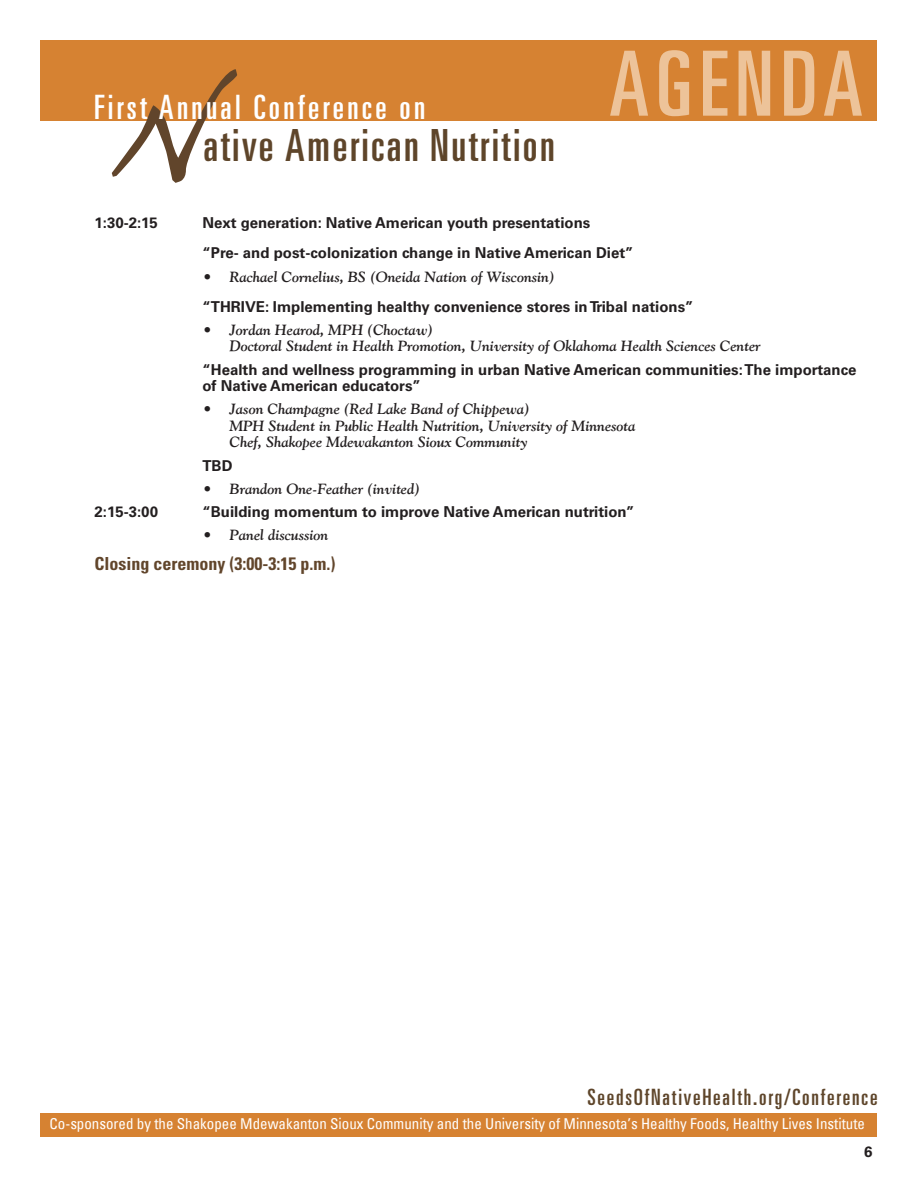
<style>
.page{position:relative;width:918px;height:1188px;background:#fff}
.page>*{position:absolute;margin:0;border:0;box-sizing:border-box;transform-origin:0 0}
.t1{font:ultra-condensed 90px "Univers LT Std";letter-spacing:.08em;color:#edc399}
.t2{font:ultra-condensed 44.25px "Univers LT Std";letter-spacing:.055em;color:#5e452a}
.t3{font:ultra-condensed 33.6px "Univers LT Std";letter-spacing:.1em;color:#fff}
.Events_2{font:ultra-condensed 22.5px "Univers LT Std";letter-spacing:.08em;color:#5e452a}
.Speaker{font:700 condensed 18px "Univers LT Std";color:#61452b}
.t4{font:italic 700 15px/16.5px "Goudy Old Style";color:#231f20}
.Events_2-2{font:700 15px "Univers LT Std";color:#231f20}
.Events_2-3{font:condensed 15px "Univers";color:#fff}
.Speaker-2{font:700 15px/16.5px "Univers LT Std";color:#231f20}
</style>
<div class="page">
<div style="left:40px;top:40px;width:838px;height:82px;background:#d68232"></div>
<svg style="left:112px;top:69px;width:125px;height:114px"></svg>
<div style="left:40px;top:1114px;width:838px;height:23px;background:#d68232"></div>
<p class="t3" style="left:94px;top:88px;width:333px">First Annual Conference on</p>
<p class="t2" style="left:203px;top:121px;width:353px">ative American Nutrition</p>
<p class="t1" style="left:609px;top:33px;width:255px">AGENDA</p>
<p class="Events_2-2" style="left:94px;top:214px;width:65px">1:30-2:15</p>
<p class="Events_2-2" style="left:202px;top:214px;width:389px">Next generation: Native American youth presentations</p>
<p class="Events_2-2" style="left:202px;top:244px;width:433px">“Pre- and post-colonization change in Native American Diet”</p>
<p class="t4" style="left:202px;top:268px;width:354px">• Rachael Cornelius, BS (Oneida Nation of Wisconsin)</p>
<p class="Events_2-2" style="left:202px;top:298px;width:493px">“THRIVE: Implementing healthy convenience stores in Tribal nations”</p>
<p class="t4" style="left:230px;top:321px;width:533px;text-indent:-27px">• Jordan Hearod, MPH (Choctaw)<br>Doctoral Student in Health Promotion, University of Oklahoma Health Sciences Center</p>
<p class="Speaker-2" style="left:202px;top:361px;width:656px">“Health and wellness programming in urban Native American communities: The importance of Native American educators”</p>
<p class="t4" style="left:230px;top:401px;width:408px;text-indent:-27px">• Jason Champagne (Red Lake Band of Chippewa)<br>MPH Student in Public Health Nutrition, University of Minnesota<br>Chef, Shakopee Mdewakanton Sioux Community</p>
<p class="Speaker-2" style="left:202px;top:457px;width:31px">TBD</p>
<p class="t4" style="left:202px;top:480px;width:219px">• Brandon One-Feather (invited)</p>
<p class="Events_2-2" style="left:94px;top:503px;width:65px">2:15-3:00</p>
<p class="Events_2-2" style="left:202px;top:503px;width:434px">“Building momentum to improve Native American nutrition”</p>
<p class="t4" style="left:202px;top:527px;width:127px">• Panel discussion</p>
<p class="Speaker" style="left:94px;top:553px;width:242px">Closing ceremony (3:00-3:15 p.m.)</p>
<p class="Events_2" style="left:587px;top:1085px;width:292px">SeedsOfNativeHealth.org/Conference</p>
<p class="Events_2-3" style="left:50px;top:1114px;width:817px">Co-sponsored by the Shakopee Mdewakanton Sioux Community and the University of Minnesota’s Healthy Foods, Healthy Lives Institute</p>
<p class="Events_2-2" style="left:864px;top:1143px;width:10px">6</p>
</div>
